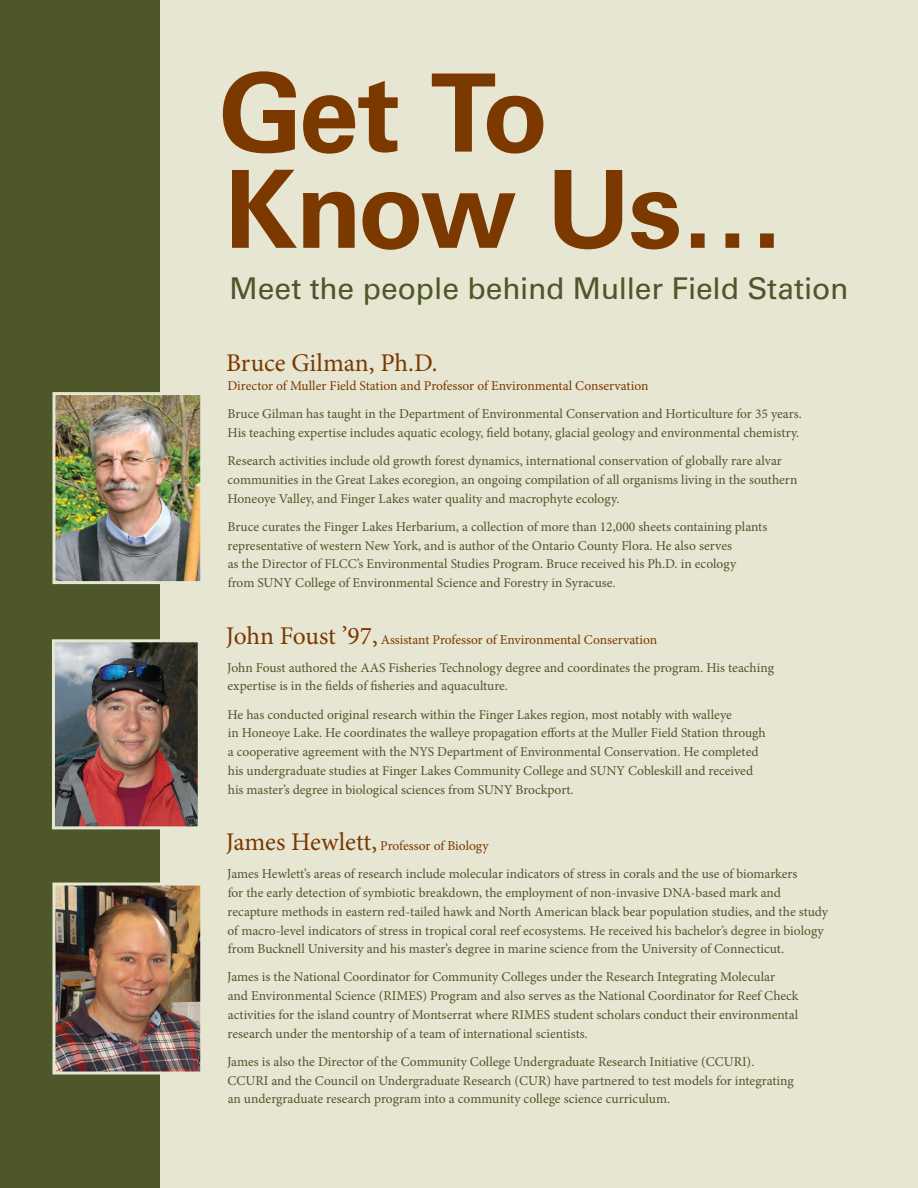
<style>
.page{position:relative;width:918px;height:1188px;background:#e7e6d3}
.page>*{position:absolute;margin:0;border:0;box-sizing:border-box;transform-origin:0 0}
.t1{font:700 108px/96.3px "Univers LT Std";letter-spacing:-.03em;color:#7b3900}
.t2{font:30px "Univers LT Std";letter-spacing:-.005em;color:#4e572a}
.t3{font:25.5px "Minion Pro";color:#7b3900}
.t4{font:13.5px/18.8px "Minion Pro";color:#4e572a}
.t5{font:13.5px "Minion Pro";letter-spacing:-.005em;color:#7b3900}
.s1{font-size:25.5px}
</style>
<div class="page">
<div style="left:0;top:0;width:159px;height:1188px;background:#4e572a"></div>
<img style="left:56px;top:643px;width:141px;height:182px">
<div style="left:52px;top:639px;width:149px;height:190px;border:3px solid #e7e6d3"></div>
<img style="left:56px;top:396px;width:143px;height:184px">
<div style="left:52px;top:392px;width:151px;height:192px;border:3px solid #e7e6d3"></div>
<img style="left:56px;top:887px;width:143px;height:184px">
<div style="left:52px;top:883px;width:151px;height:192px;border:3px solid #e7e6d3"></div>
<p class="t1" style="left:219px;top:66px;width:569px">Get To<br>Know Us…</p>
<p class="t2" style="left:230px;top:271px;width:620px">Meet the people behind Muller Field Station</p>
<p class="t3" style="left:226px;top:346px;width:213px">Bruce Gilman, Ph.D.</p>
<p class="t5" style="left:227px;top:377px;width:423px">Director of Muller Field Station and Professor of Environmental Conservation</p>
<p class="t4" style="left:228px;top:405px;width:576px">Bruce Gilman has taught in the Department of Environmental Conservation and Horticulture for 35 years.<br>His teaching expertise includes aquatic ecology, field botany, glacial geology and environmental chemistry.</p>
<p class="t4" style="left:228px;top:452px;width:571px">Research activities include old growth forest dynamics, international conservation of globally rare alvar communities in the Great Lakes ecoregion, an ongoing compilation of all organisms living in the southern<br>Honeoye Valley, and Finger Lakes water quality and macrophyte ecology.</p>
<p class="t4" style="left:228px;top:517px;width:541px">Bruce curates the Finger Lakes Herbarium, a collection of more than 12,000 sheets containing plants representative of western New York, and is author of the Ontario County Flora. He also serves<br>as the Director of FLCC’s Environmental Studies Program. Bruce received his Ph.D. in ecology<br>from SUNY College of Environmental Science and Forestry in Syracuse.</p>
<p class="t5" style="left:226px;top:630px;width:433px"><span class="s1">John Foust ’97,</span> Assistant Professor of Environmental Conservation</p>
<p class="t4" style="left:227px;top:658px;width:548px">John Foust authored the AAS Fisheries Technology degree and coordinates the program. His teaching expertise is in the fields of fisheries and aquaculture.</p>
<p class="t4" style="left:228px;top:705px;width:540px">He has conducted original research within the Finger Lakes region, most notably with walleye<br>in Honeoye Lake. He coordinates the walleye propagation efforts at the Muller Field Station through a cooperative agreement with the NYS Department of Environmental Conservation. He completed his undergraduate studies at Finger Lakes Community College and SUNY Cobleskill and received his master’s degree in biological sciences from SUNY Brockport.</p>
<p class="t5" style="left:226px;top:837px;width:265px"><span class="s1">James Hewlett,</span> Professor of Biology</p>
<p class="t4" style="left:227px;top:865px;width:602px">James Hewlett’s areas of research include molecular indicators of stress in corals and the use of biomarkers<br>for the early detection of symbiotic breakdown, the employment of non-invasive DNA-based mark and recapture methods in eastern red-tailed hawk and North American black bear population studies, and the study of macro-level indicators of stress in tropical coral reef ecosystems. He received his bachelor’s degree in biology from Bucknell University and his master’s degree in marine science from the University of Connecticut.</p>
<p class="t4" style="left:227px;top:968px;width:573px">James is the National Coordinator for Community Colleges under the Research Integrating Molecular and Environmental Science (RIMES) Program and also serves as the National Coordinator for Reef Check activities for the island country of Montserrat where RIMES student scholars conduct their environmental research under the mentorship of a team of international scientists.</p>
<p class="t4" style="left:227px;top:1052px;width:568px">James is also the Director of the Community College Undergraduate Research Initiative (CCURI).<br>CCURI and the Council on Undergraduate Research (CUR) have partnered to test models for integrating an undergraduate research program into a community college science curriculum.</p>
</div>
